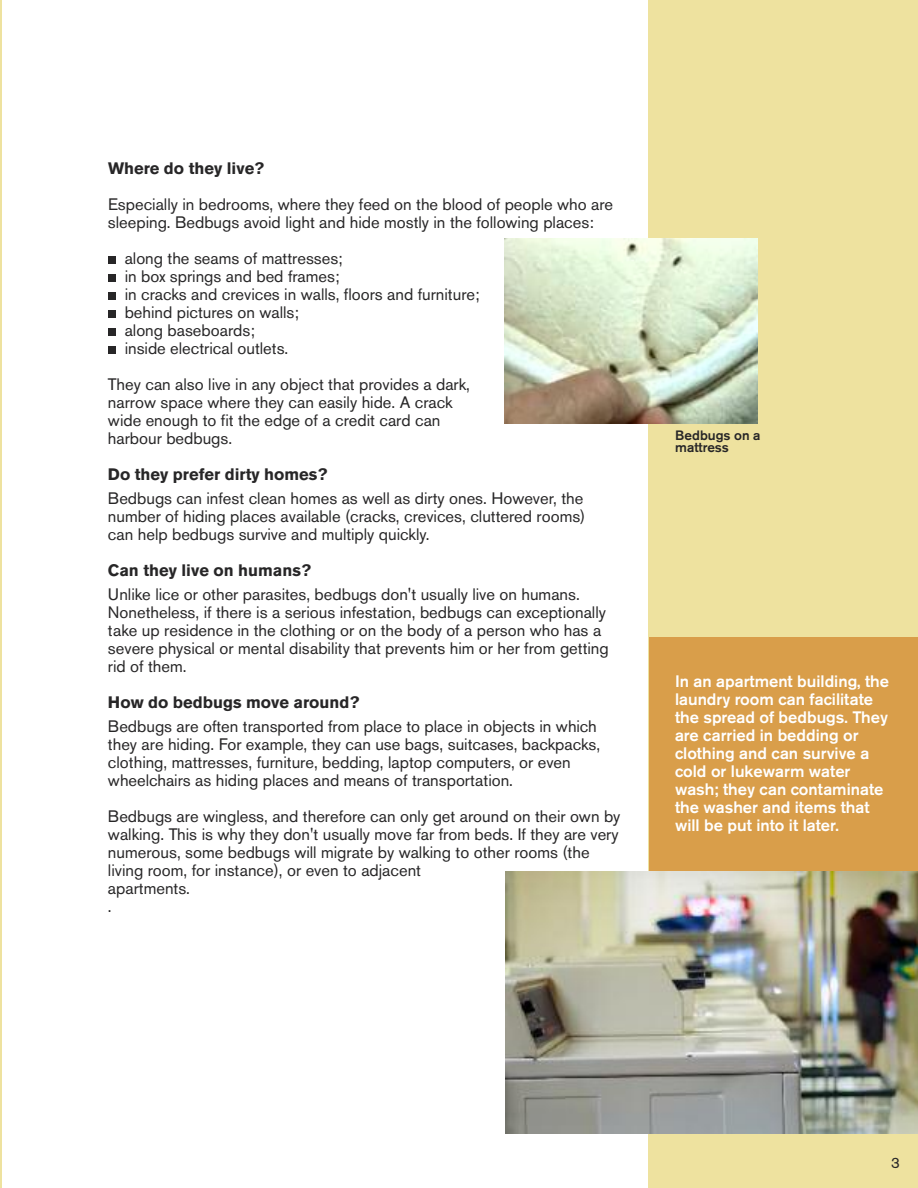
<style>
.page{position:relative;width:918px;height:1188px;background:#fff}
.page>*{position:absolute;margin:0;border:0;box-sizing:border-box;transform-origin:0 0}
.t1{font:16.5px/18px "Akzidenz Grotesk BE";color:#272627}
.t2{font:500 16.5px/18px "Akzidenz Grotesk BE";color:#fff}
.t3{font:700 16.5px "Akzidenz Grotesk BE";color:#272627}
.t4{font:15px "Akzidenz Grotesk BE";color:#272627}
.t5{font:500 13.5px/12px "Akzidenz Grotesk BE";color:#272627}
</style>
<div class="page">
<div style="left:648px;top:0;width:270px;height:1188px;background:#eee29f"></div>
<div style="left:650px;top:637px;width:268px;height:438px;background:#d99e4a"></div>
<hr style="left:0;top:0;width:2px;height:1188px;background:#eee29f">
<div style="left:108px;top:346px;width:8px;height:8px;background:#272627"></div>
<div style="left:108px;top:328px;width:8px;height:8px;background:#272627"></div>
<div style="left:108px;top:310px;width:8px;height:8px;background:#272627"></div>
<div style="left:108px;top:292px;width:8px;height:8px;background:#272627"></div>
<div style="left:108px;top:274px;width:8px;height:8px;background:#272627"></div>
<div style="left:108px;top:256px;width:8px;height:8px;background:#272627"></div>
<img style="left:505px;top:239px;width:252px;height:184px">
<img style="left:505px;top:872px;width:413px;height:261px">
<p class="t3" style="left:108px;top:161px;width:158px">Where do they live?</p>
<p class="t1" style="left:108px;top:197px;width:507px">Especially in bedrooms, where they feed on the blood of people who are sleeping. Bedbugs avoid light and hide mostly in the following places:</p>
<p class="t1" style="left:125px;top:251px;width:356px">along the seams of mattresses;<br>in box springs and bed frames;<br>in cracks and crevices in walls, floors and furniture; behind pictures on walls;<br>along baseboards;<br>inside electrical outlets.</p>
<p class="t1" style="left:108px;top:377px;width:364px">They can also live in any object that provides a dark, narrow space where they can easily hide. A crack wide enough to fit the edge of a credit card can harbour bedbugs.</p>
<p class="t3" style="left:108px;top:468px;width:221px">Do they prefer dirty homes?</p>
<p class="t1" style="left:108px;top:491px;width:479px;text-align:justify">Bedbugs can infest clean homes as well as dirty ones. However, the number of hiding places available (cracks, crevices, cluttered rooms) can help bedbugs survive and multiply quickly.</p>
<p class="t3" style="left:108px;top:564px;width:204px">Can they live on humans?</p>
<p class="t1" style="left:108px;top:587px;width:502px">Unlike lice or other parasites, bedbugs don't usually live on humans.<br>Nonetheless, if there is a serious infestation, bedbugs can exceptionally take up residence in the clothing or on the body of a person who has a severe physical or mental disability that prevents him or her from getting rid of them.</p>
<p class="t3" style="left:108px;top:696px;width:253px">How do bedbugs move around?</p>
<p class="t1" style="left:108px;top:719px;width:494px">Bedbugs are often transported from place to place in objects in which they are hiding. For example, they can use bags, suitcases, backpacks, clothing, mattresses, furniture, bedding, laptop computers, or even wheelchairs as hiding places and means of transportation.</p>
<p class="t1" style="left:108px;top:809px;width:514px">Bedbugs are wingless, and therefore can only get around on their own by walking. This is why they don't usually move far from beds. If they are very numerous, some bedbugs will migrate by walking to other rooms (the living room, for instance), or even to adjacent<br>apartments.<br>.</p>
<p class="t5" style="left:675px;top:430px;width:87px">Bedbugs on a mattress</p>
<p class="t2" style="left:675px;top:673px;width:216px">In an apartment building, the laundry room can facilitate the spread of bedbugs. They are carried in bedding or clothing and can survive a cold or lukewarm water wash; they can contaminate the washer and items that will be put into it later.</p>
<p class="t4" style="left:891px;top:1158px;width:10px">3</p>
</div>
